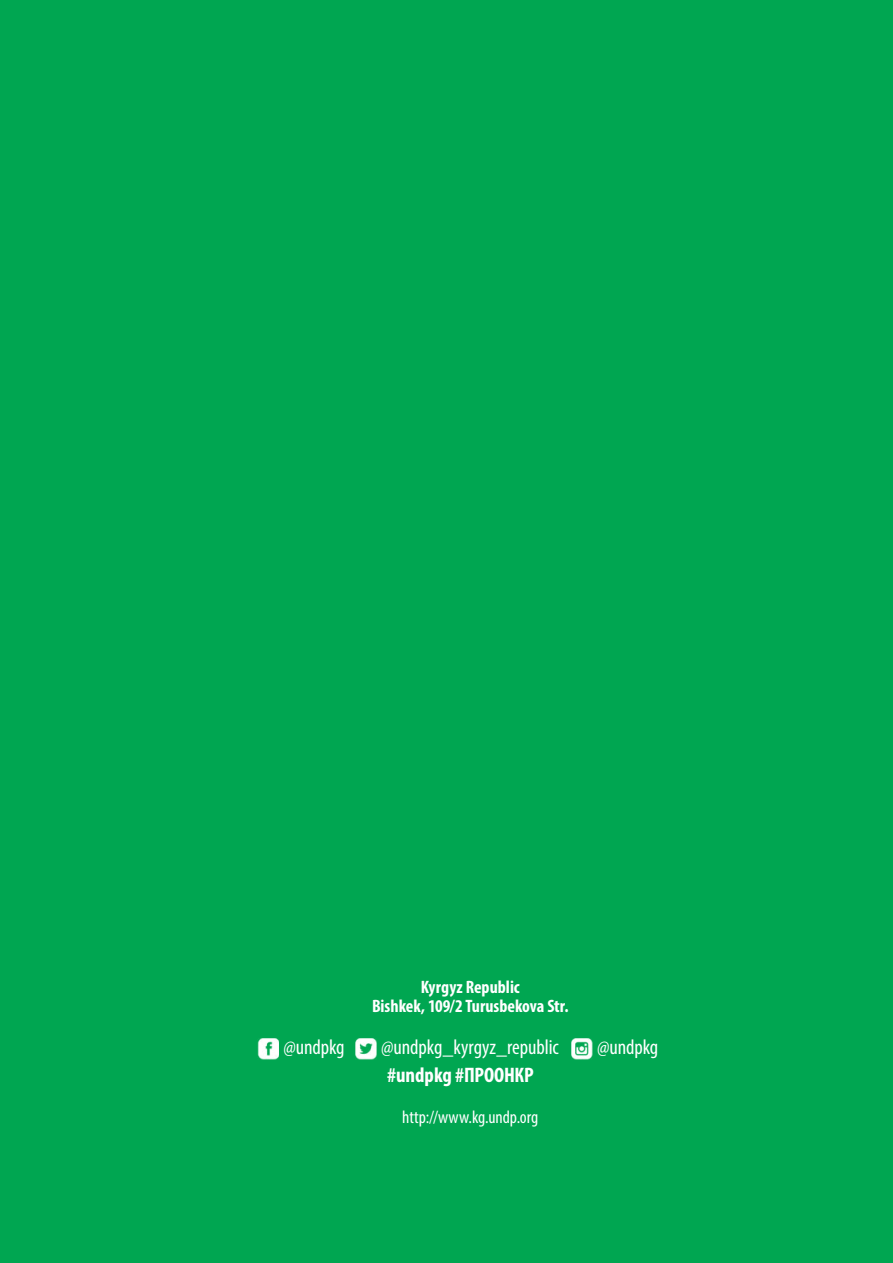
<style>
.page{position:relative;width:893px;height:1263px;background:#00a651}
.page>*{position:absolute;margin:0;border:0;box-sizing:border-box;transform-origin:0 0}
.t1{font:condensed 21px "Myriad Pro";letter-spacing:-.005em;color:#fff}
.t2{font:700 condensed 21px "Myriad Pro";color:#fff}
.t3{font:700 condensed 18px/18.9px "Myriad Pro";color:#fff;text-align:center}
.t4{font:condensed 18px "Myriad Pro";letter-spacing:-.005em;color:#fff}
</style>
<div class="page">
<img style="left:571px;top:1038px;width:21px;height:21px">
<img style="left:258px;top:1038px;width:21px;height:21px">
<img style="left:355px;top:1038px;width:21px;height:21px">
<p class="t3" style="left:372px;top:977px;width:198px">Kyrgyz Republic<br>Bishkek, 109/2 Turusbekova Str.</p>
<p class="t1" style="left:283px;top:1034px;width:63px">@undpkg</p>
<p class="t1" style="left:381px;top:1034px;width:179px">@undpkg_kyrgyz_republic</p>
<p class="t1" style="left:597px;top:1034px;width:63px">@undpkg</p>
<p class="t2" style="left:387px;top:1061px;width:148px">#undpkg #ПРООНКР</p>
<p class="t4" style="left:402px;top:1106px;width:138px">http://www.kg.undp.org</p>
</div>
